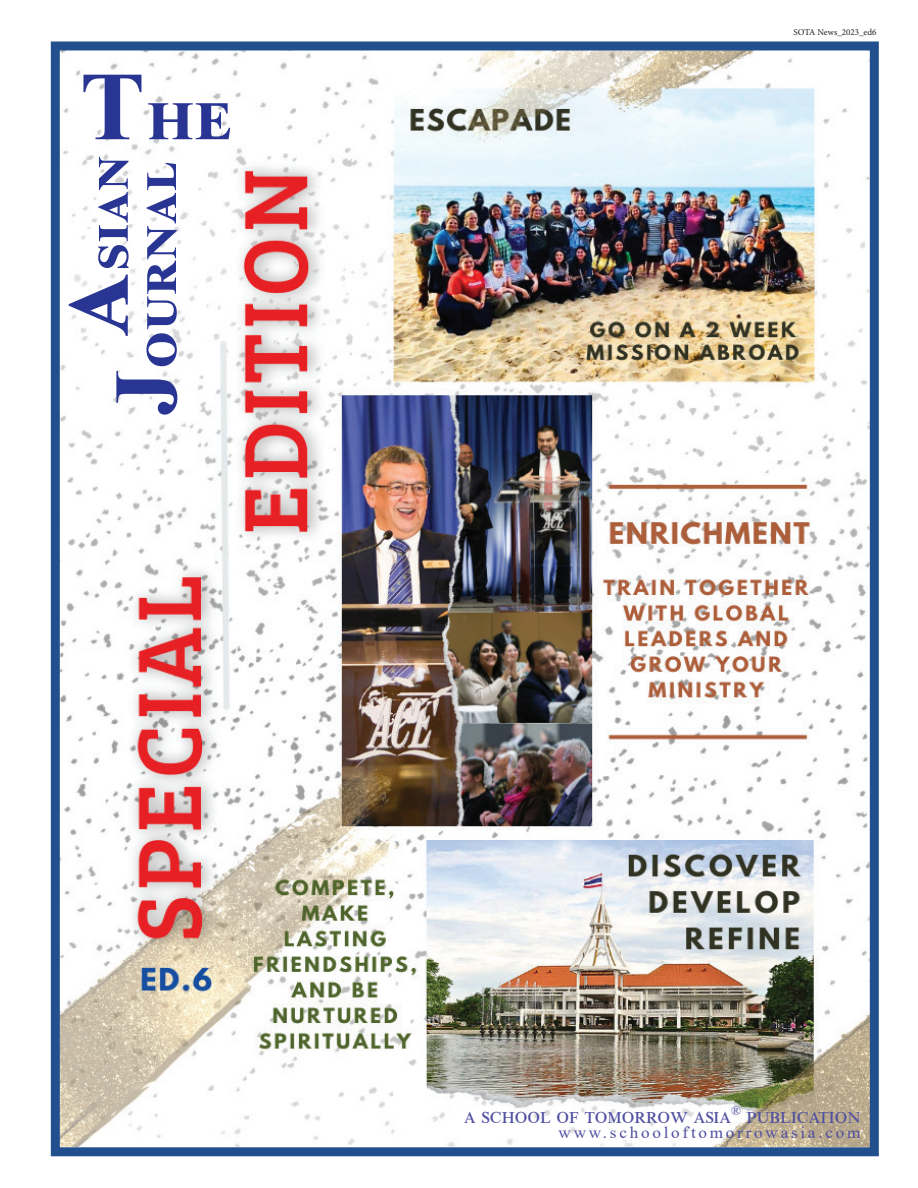
<style>
.page{position:relative;width:918px;height:1188px;background:#fff}
.page>*{position:absolute;margin:0;border:0;box-sizing:border-box;transform-origin:0 0}
.t1{font:700 75px "Times New Roman";color:#293593}
.t2{font:700 60px/48.3px "Times New Roman";letter-spacing:.025em;color:#293593;text-align:right}
.t3{font:22.5px "Times New Roman";color:#504fa1}
.t4{font:16.5px "Times New Roman";letter-spacing:.16em;color:#504fa1;scale:1.04 1}
.t5{font:9px "Minion Pro";color:#231f20}
.s1{font-size:97.5px}
.s2{font-size:120px}
.s3{font-size:90px}
</style>
<div class="page">
<img style="left:61px;top:51px;width:808px;height:1095px">
<div style="left:51px;top:41px;width:828px;height:1115px;border:9px solid #224f8d"></div>
<h1 class="t1" style="left:80px;top:60px;width:152px"><span class="s1">T</span>he</h1>
<h2 class="t2" style="left:82px;top:416px;width:261px;rotate:-90deg"><span class="s2">A</span>sian<br><span class="s3">J</span>ournal</h2>
<p class="t5" style="left:793px;top:26px;width:85px">SOTA News_2023_ed6</p>
<p class="t3" style="left:464px;top:1099px;width:398px">A School of Tomorrow Asia<sup>®</sup> Publication</p>
<p class="t4" style="left:559px;top:1121px;width:292px">www.schooloftomorrowasia.com</p>
</div>
